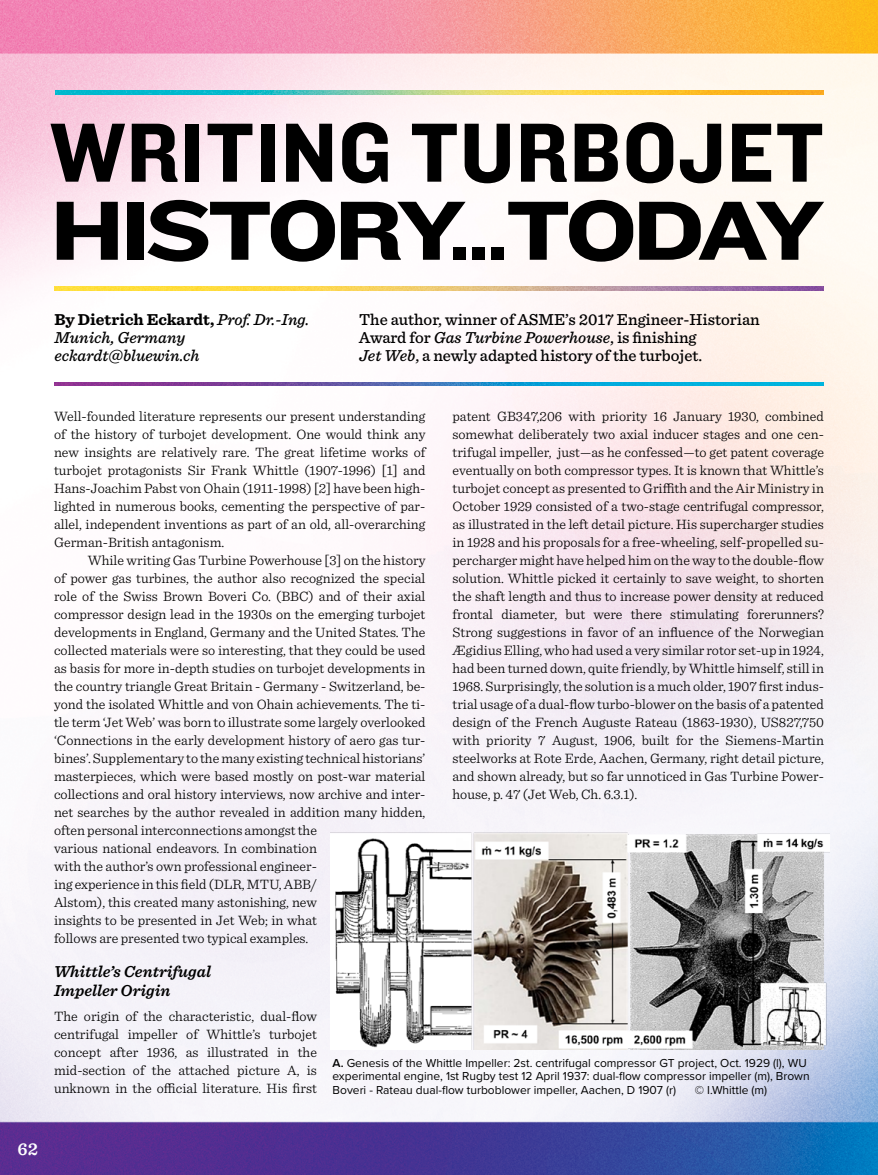
<style>
.page{position:relative;width:878px;height:1175px;background:#fff}
.page>*{position:absolute;margin:0;border:0;box-sizing:border-box;transform-origin:0 0}
.t1{font:87px "Knockout HTF51 Middleweight";letter-spacing:.015em;color:#000}
.t2{font:87px "Knockout HTF53 Heviweight";letter-spacing:-.065em;color:#000}
.t3{font:600 18px "Sentinel";color:#fff}
.t4{font:500 16.5px/18px "Sentinel";color:#000}
.t5{font:italic 500 16.5px/18px "Sentinel";color:#000}
.t6{font:italic 600 16.5px/19.5px "Sentinel";color:#000}
.t7{font:300 14.25px/18px "Sentinel";color:#000;text-align:justify}
.t8{font:12px/13.5px "Proxima Nova";color:#000}
.s1{font-weight:700;font-style:normal}
.s2{font-style:italic}
.s3{font-weight:600}
</style>
<div class="page">
<img style="left:0;top:0;width:878px;height:1174px">
<img style="left:54px;top:286px;width:770px;height:4px">
<img style="left:54px;top:382px;width:770px;height:4px">
<img style="left:56px;top:91px;width:768px;height:3px">
<img style="left:330px;top:832px;width:499px;height:217px">
<h1 class="t1" style="left:50px;top:107px;width:775px">WRITING TURBOJET</h1>
<h1 class="t2" style="left:50px;top:183px;width:775px">HISTORY...TODAY</h1>
<p class="t5" style="left:54px;top:310px;width:256px"><span class="s1">By Dietrich Eckardt,</span> Prof. Dr.-Ing.<br>Munich, Germany eckardt@bluewin.ch</p>
<p class="t4" style="left:359px;top:310px;width:402px">The author, winner of ASME’s 2017 Engineer-Historian<br>Award for <span class="s2">Gas Turbine Powerhouse</span>, is finishing<br><span class="s2">Jet Web</span>, a newly adapted history of the turbojet.</p>
<p class="t7" style="left:452px;top:406px;width:373px">patent GB347,206 with priority 16 January 1930, combined somewhat deliberately two axial inducer stages and one cen&shy;trifugal impeller, just—as he confessed—to get patent coverage eventually on both compressor types. It is known that Whittle’s turbojet concept as presented to Griffith and the Air Ministry in October 1929 consisted of a two-stage centrifugal compressor, as illustrated in the left detail picture. His supercharger studies in 1928 and his proposals for a free-wheeling, self-propelled su&shy;percharger might have helped him on the way to the double-flow solution. Whittle picked it certainly to save weight, to shorten the shaft length and thus to increase power density at reduced frontal diameter, but were there stimulating forerunners?<br>Strong suggestions in favor of an influence of the Norwegian Ægidius Elling, who had used a very similar rotor set-up in 1924, had been turned down, quite friendly, by Whittle himself, still in 1968. Surprisingly, the solution is a much older, 1907 first indus&shy;trial usage of a dual-flow turbo-blower on the basis of a patented design of the French Auguste Rateau (1863-1930), US827,750 with priority 7 August, 1906, built for the Siemens-Martin steelworks at Rote Erde, Aachen, Germany, right detail picture, and shown already, but so far unnoticed in Gas Turbine Power&shy;house, p. 47 (Jet Web, Ch. 6.3.1).</p>
<p class="t7" style="left:54px;top:406px;width:373px">Well-founded literature represents our present understanding of the history of turbojet development. One would think any new insights are relatively rare. The great lifetime works of turbojet protagonists Sir Frank Whittle (1907-1996) [1] and Hans-Joachim Pabst von Ohain (1911-1998) [2] have been high&shy;lighted in numerous books, cementing the perspective of par&shy;allel, independent inventions as part of an old, all-overarching German-British antagonism.</p>
<p class="t7" style="left:54px;top:550px;width:373px;text-align:left;text-indent:34px">While writing Gas Turbine Powerhouse [3] on the history of power gas turbines, the author also recognized the special role of the Swiss Brown Boveri Co. (BBC) and of their axial compressor design lead in the 1930s on the emerging turbojet developments in England, Germany and the United States. The collected materials were so interesting, that they could be used as basis for more in-depth studies on turbojet developments in the country triangle Great Britain - Germany - Switzerland, be&shy;yond the isolated Whittle and von Ohain achievements. The ti&shy;tle term ‘Jet Web’ was born to illustrate some largely overlooked ‘Connections in the early development history of aero gas tur&shy;bines’. Supplementary to the many existing technical historians’ masterpieces, which were based mostly on post-war material collections and oral history interviews, now archive and inter&shy;net searches by the author revealed in addition many hidden, often personal interconnections amongst the<br>various national endeavors. In combination<br>with the author’s own professional engineer-<br>ing experience in this field (DLR, MTU, ABB/<br>Alstom), this created many astonishing, new<br>insights to be presented in Jet Web; in what<br>follows are presented two typical examples.</p>
<p class="t6" style="left:54px;top:960px;width:158px">Whittle’s Centrifugal<br>Impeller Origin</p>
<p class="t7" style="left:54px;top:1006px;width:264px">The origin of the characteristic, dual-flow centrifugal impeller of Whittle’s turbojet concept after 1936, as illustrated in the mid-section of the attached picture A, is unknown in the official literature. His first</p>
<p class="t8" style="left:332px;top:1055px;width:478px"><span class="s3">A.</span> Genesis of the Whittle Impeller: 2st. centrifugal compressor GT project, Oct. 1929 (l), WU experimental engine, 1st Rugby test 12 April 1937: dual-flow compressor impeller (m), Brown<br>Boveri - Rateau dual-flow turboblower impeller, Aachen, D 1907 (r)</p>
<p class="t8" style="left:694px;top:1082px;width:74px">© I.Whittle (m)</p>
<p class="t3" style="left:17px;top:1135px;width:22px">62</p>
</div>
